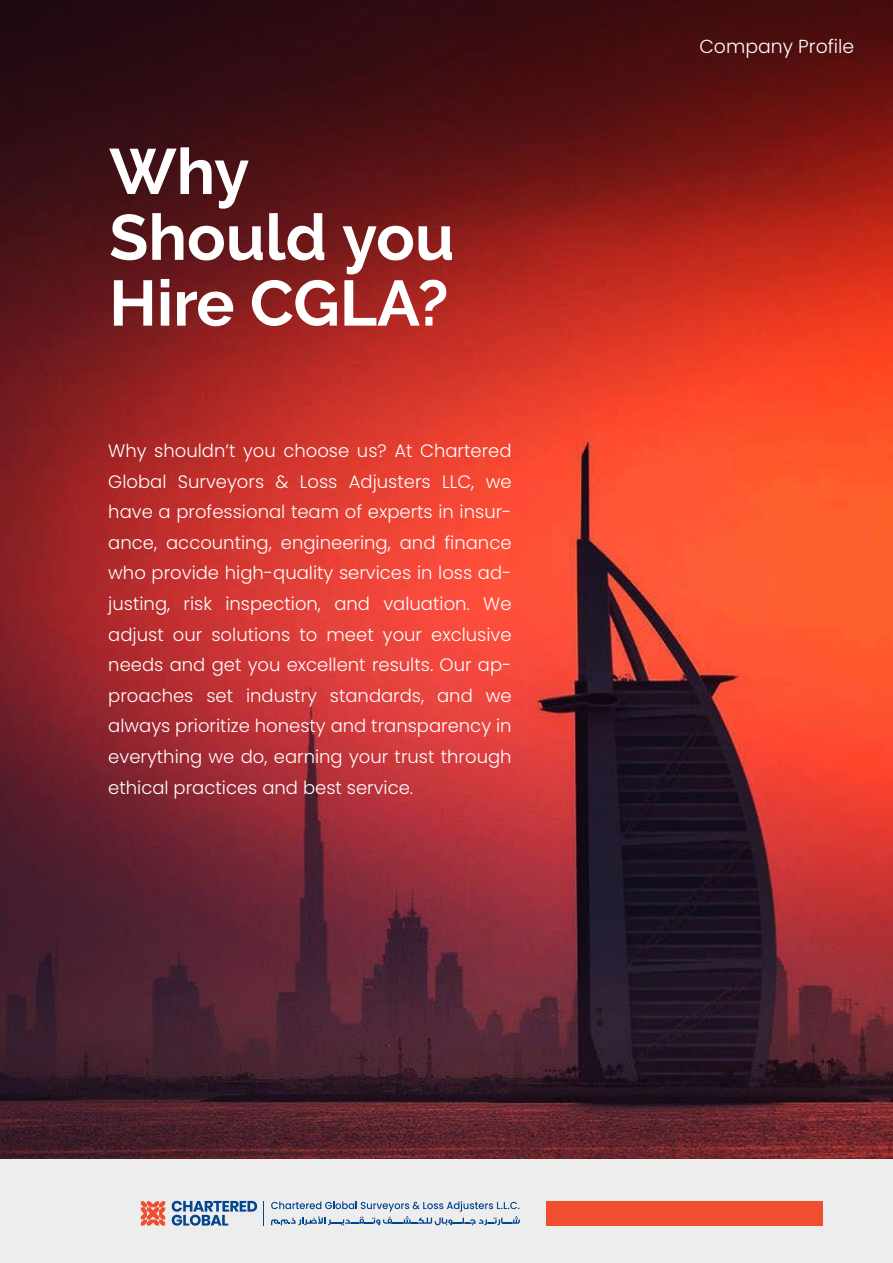
<style>
.page{position:relative;width:893px;height:1263px;background:#fff}
.page>*{position:absolute;margin:0;border:0;box-sizing:border-box;transform-origin:0 0}
.t1{font:700 63.9px/65.8px "Raleway";color:#fff}
.t2{font:300 18.9px "Poppins";color:#fff}
.t3{font:300 18px/30.6px "Poppins";color:#fff;text-align:justify}
</style>
<div class="page">
<img style="left:0;top:0;width:893px;height:1159px">
<div style="left:0;top:1159px;width:893px;height:104px;background:#ededed"></div>
<svg style="left:141px;top:1201px;width:24px;height:24px"></svg>
<svg style="left:172px;top:1201px;width:85px;height:25px"></svg>
<svg style="left:271px;top:1201px;width:249px;height:24px"></svg>
<div style="left:546px;top:1201px;width:277px;height:24px;background:#f04e30"></div>
<h1 class="t1" style="left:109px;top:139px;width:347px">Why<br>Should you<br>Hire CGLA?</h1>
<p class="t3" style="left:108px;top:435px;width:405px">Why shouldn’t you choose us? At Chartered Global Surveyors &amp; Loss Adjusters LLC, we have a professional team of experts in insur&shy;ance, accounting, engineering, and finance who provide high-quality services in loss ad&shy;justing, risk inspection, and valuation. We adjust our solutions to meet your exclusive needs and get you excellent results. Our ap&shy;proaches set industry standards, and we always prioritize honesty and transparency in everything we do, earning your trust through ethical practices and best service.</p>
<p class="t2" style="left:699px;top:36px;width:156px">Company Profile</p>
</div>
